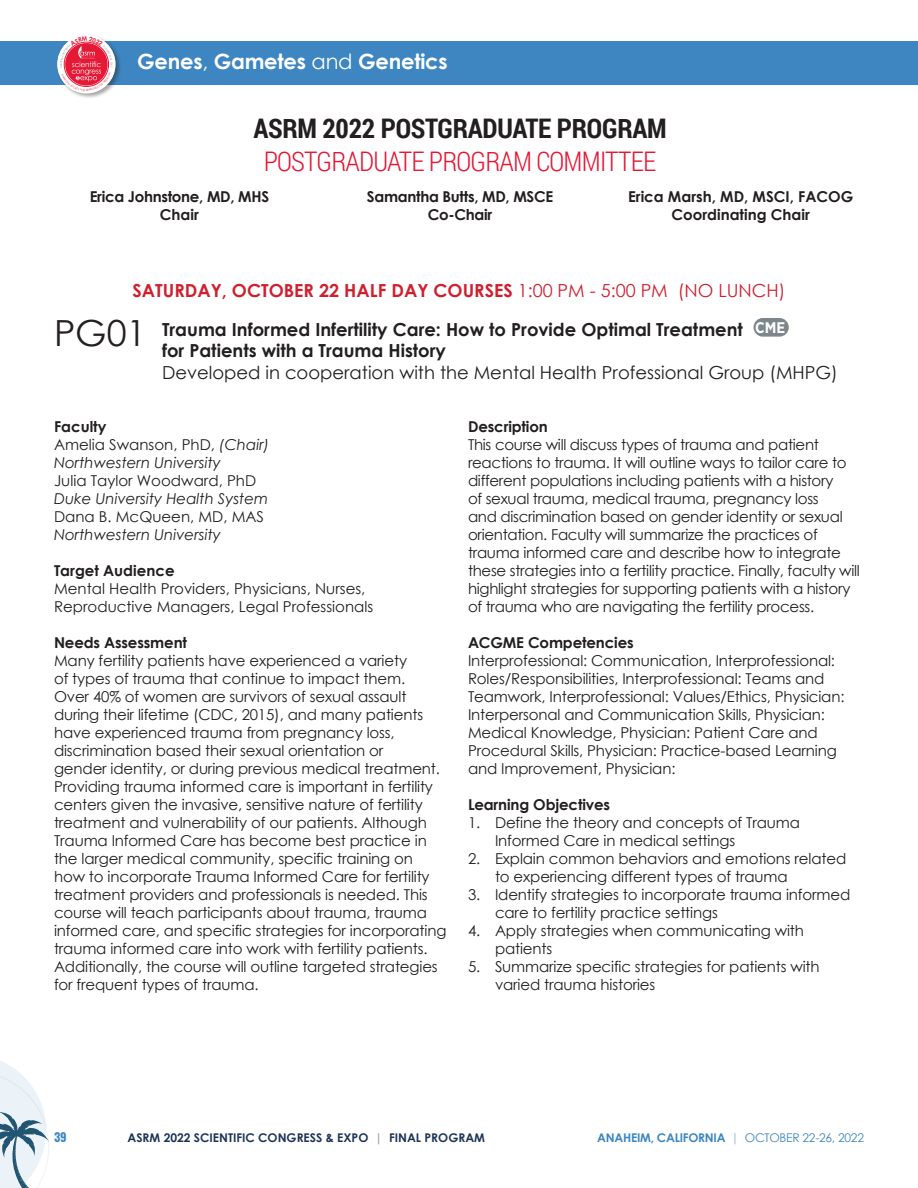
<style>
.page{position:relative;width:918px;height:1188px;background:#fff}
.page>*{position:absolute;margin:0;border:0;box-sizing:border-box;transform-origin:0 0}
.PC{font:36px "Century Gothic";color:#231f20}
.t1{font:300 27px "Roboto Condensed";letter-spacing:-.03em;color:#e51836}
.t2{font:700 27px "Roboto Condensed";letter-spacing:-.01em;color:#231f20}
.t3{font:700 21px "Century Gothic";letter-spacing:-.01em;color:#fff}
.t4{font:700 18px "Century Gothic";color:#231f20}
.t5{font:18px "Century Gothic";color:#231f20}
.t6{font:700 18px "Century Gothic";color:#cf202f}
.t7{font:700 15.45px "Gotham Narrow";color:#fff}
.t8{font:15px/18px "Century Gothic";letter-spacing:-.01em;color:#231f20}
.t9{font:700 15px "Century Gothic";letter-spacing:-.01em;color:#231f20}
.t10{font:italic 15px "Century Gothic";color:#231f20}
.t11{font:700 12px "Century Gothic";color:#1d3557}
.t12{font:700 12px "Century Gothic";letter-spacing:-.02em;color:#3d86c1}
.t13{font:700 12px "Oswald";color:#3d86c1}
.s1{font-weight:400}
.s2{font-style:italic}
.s3{color:#8e9aab}
.s4{color:#9bb8dd}
</style>
<div class="page">
<svg style="left:0;top:1061px;width:49px;height:127px"></svg>
<div style="left:754px;top:318px;width:35px;height:19px;background:#7d868d;border-radius:9px"></div>
<div style="left:0;top:41px;width:918px;height:43px;background:#3d86c1"></div>
<div style="left:56px;top:34px;width:65px;height:65px;background:#231f20;opacity:.4"></div>
<svg style="left:57px;top:35px;width:58px;height:58px"></svg>
<h3 class="t3" style="left:137px;top:45px;width:312px">Genes<span class="s1">,</span> Gametes <span class="s1">and</span> Genetics</h3>
<p class="t2" style="left:254px;top:109px;width:415px">ASRM 2022 POSTGRADUATE PROGRAM</p>
<p class="t1" style="left:264px;top:142px;width:394px">POSTGRADUATE PROGRAM COMMITTEE</p>
<p class="t9" style="left:90px;top:185px;width:181px">Erica Johnstone, MD, MHS</p>
<p class="t9" style="left:160px;top:203px;width:41px">Chair</p>
<p class="t9" style="left:628px;top:185px;width:227px">Erica Marsh, MD, MSCI, FACOG</p>
<p class="t9" style="left:672px;top:203px;width:140px">Coordinating Chair</p>
<p class="t9" style="left:367px;top:185px;width:188px">Samantha Butts, MD, MSCE</p>
<p class="t9" style="left:428px;top:203px;width:66px">Co-Chair</p>
<p class="t6" style="left:133px;top:277px;width:654px">SATURDAY, OCTOBER 22 HALF DAY COURSES <span class="s1">1:00 PM - 5:00 PM (NO LUNCH)</span></p>
<p class="PC" style="left:54px;top:308px;width:94px">PG01</p>
<p class="t4" style="left:162px;top:316px;width:583px">Trauma Informed Infertility Care: How to Provide Optimal Treatment</p>
<p class="t7" style="left:755px;top:318px;width:32px">CME</p>
<p class="t4" style="left:162px;top:337px;width:286px">for Patients with a Trauma History</p>
<p class="t5" style="left:162px;top:360px;width:677px">Developed in cooperation with the Mental Health Professional Group (MHPG)</p>
<p class="t9" style="left:54px;top:415px;width:54px">Faculty</p>
<p class="t8" style="left:54px;top:436px;width:217px">Amelia Swanson, PhD, <span class="s2">(Chair)</span></p>
<p class="t10" style="left:54px;top:452px;width:168px">Northwestern University</p>
<p class="t8" style="left:54px;top:472px;width:204px">Julia Taylor Woodward, PhD</p>
<p class="t10" style="left:54px;top:488px;width:216px">Duke University Health System</p>
<p class="t8" style="left:54px;top:508px;width:212px">Dana B. McQueen, MD, MAS</p>
<p class="t10" style="left:54px;top:524px;width:168px">Northwestern University</p>
<p class="t9" style="left:54px;top:559px;width:122px">Target Audience</p>
<p class="t8" style="left:54px;top:580px;width:321px">Mental Health Providers, Physicians, Nurses,<br>Reproductive Managers, Legal Professionals</p>
<p class="t9" style="left:54px;top:631px;width:135px">Needs Assessment</p>
<p class="t8" style="left:54px;top:652px;width:394px">Many fertility patients have experienced a variety<br>of types of trauma that continue to impact them.<br>Over 40% of women are survivors of sexual assault during their lifetime (CDC, 2015), and many patients have experienced trauma from pregnancy loss, discrimination based their sexual orientation or<br>gender identity, or during previous medical treatment.<br>Providing trauma informed care is important in fertility centers given the invasive, sensitive nature of fertility treatment and vulnerability of our patients. Although Trauma Informed Care has become best practice in the larger medical community, specific training on how to incorporate Trauma Informed Care for fertility treatment providers and professionals is needed. This course will teach participants about trauma, trauma informed care, and specific strategies for incorporating trauma informed care into work with fertility patients.<br>Additionally, the course will outline targeted strategies for frequent types of trauma.</p>
<p class="t9" style="left:468px;top:415px;width:81px">Description</p>
<p class="t8" style="left:468px;top:436px;width:393px">This course will discuss types of trauma and patient reactions to trauma. It will outline ways to tailor care to different populations including patients with a history<br>of sexual trauma, medical trauma, pregnancy loss<br>and discrimination based on gender identity or sexual orientation. Faculty will summarize the practices of trauma informed care and describe how to integrate these strategies into a fertility practice. Finally, faculty will highlight strategies for supporting patients with a history of trauma who are navigating the fertility process.</p>
<p class="t9" style="left:468px;top:631px;width:167px">ACGME Competencies</p>
<p class="t8" style="left:468px;top:652px;width:378px">Interprofessional: Communication, Interprofessional:<br>Roles/Responsibilities, Interprofessional: Teams and Teamwork, Interprofessional: Values/Ethics, Physician:<br>Interpersonal and Communication Skills, Physician:<br>Medical Knowledge, Physician: Patient Care and Procedural Skills, Physician: Practice-based Learning and Improvement, Physician:</p>
<p class="t9" style="left:468px;top:793px;width:144px">Learning Objectives</p>
<p class="t8" style="left:495px;top:814px;width:307px;text-indent:-27px">1. Define the theory and concepts of Trauma<br>Informed Care in medical settings</p>
<p class="t8" style="left:495px;top:850px;width:353px;text-indent:-27px">2. Explain common behaviors and emotions related to experiencing different types of trauma</p>
<p class="t8" style="left:495px;top:886px;width:357px;text-indent:-27px">3. Identify strategies to incorporate trauma informed care to fertility practice settings</p>
<p class="t8" style="left:495px;top:922px;width:310px;text-indent:-27px">4. Apply strategies when communicating with patients</p>
<p class="t8" style="left:495px;top:958px;width:326px;text-indent:-27px">5. Summarize specific strategies for patients with varied trauma histories</p>
<p class="t13" style="left:54px;top:1129px;width:14px">39</p>
<p class="t11" style="left:128px;top:1129px;width:359px">ASRM 2022 SCIENTIFIC CONGRESS &amp; EXPO <span class="s3">|</span> FINAL PROGRAM</p>
<p class="t12" style="left:597px;top:1129px;width:268px">ANAHEIM, CALIFORNIA <span class="s4">|</span> <span class="s1">OCTOBER 22-26, 2022</span></p>
</div>
